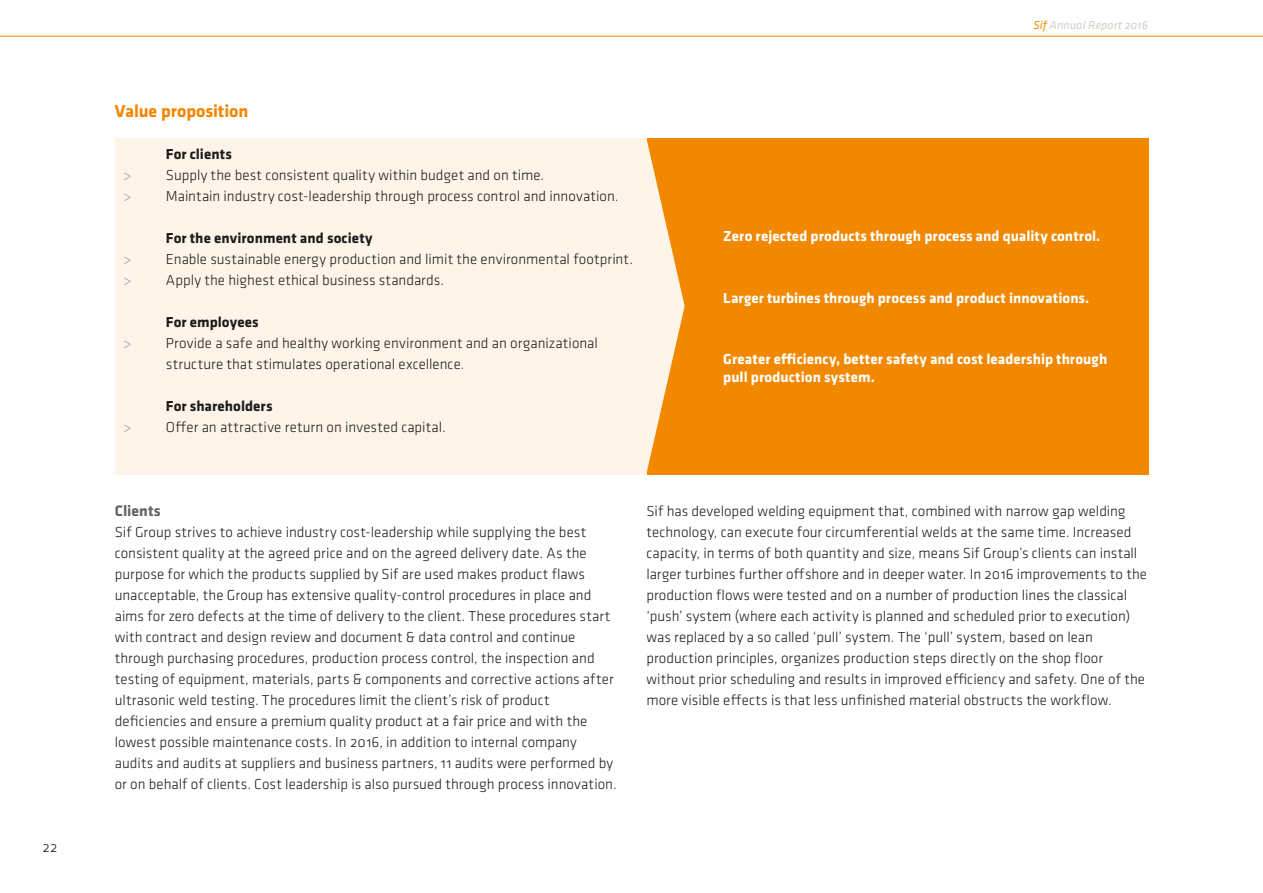
<style>
.page{position:relative;width:1263px;height:893px;background:#fff}
.page>*{position:absolute;margin:0;border:0;box-sizing:border-box;transform-origin:0 0}
.t1{font:700 18px "Klavika";letter-spacing:-.005em;color:#f18800}
.t2{font:700 15.75px "Klavika";color:#646463}
.t3{font:300 15px/21px "Klavika";letter-spacing:.005em;color:#1d1d1b}
.t4{font:700 15px/18px "Klavika";letter-spacing:.005em;color:#fff}
.t5{font:700 15px "Klavika";color:#1d1d1b}
.t6{font:italic 12px "Klavika";letter-spacing:.01em;color:#cbd0c4}
.s1{color:#f18800}
.s2{font-weight:700}
.s3{color:#9d9d9d}
</style>
<div class="page">
<hr style="left:0;top:36px;width:1263px;height:1px;background:#f18800">
<div style="left:115px;top:138px;width:545px;height:336px;background:#fff4e9"></div>
<div style="left:647px;top:138px;width:501px;height:336px;background:#f18800"></div>
<svg style="left:647px;top:141px;width:38px;height:330px"></svg>
<p class="t3" style="left:42px;top:836px;width:17px">22</p>
<p class="t6" style="left:1033px;top:18px;width:116px"><span class="s1">Sif</span> Annual Report 2016</p>
<p class="t1" style="left:115px;top:98px;width:135px">Value proposition</p>
<p class="t3" style="left:123px;top:143px;width:497px;text-indent:43px"><span class="s2">For clients<br></span><span class="s3">&gt;</span> Supply the best consistent quality within budget and on time.<br><span class="s3">&gt;</span> Maintain industry cost-leadership through process control and innovation.</p>
<p class="t3" style="left:123px;top:227px;width:511px;text-indent:43px"><span class="s2">For the environment and society<br></span><span class="s3">&gt;</span> Enable sustainable energy production and limit the environmental footprint. <span class="s3">&gt;</span> Apply the highest ethical business standards.</p>
<p class="t5" style="left:166px;top:311px;width:94px">For employees</p>
<p class="t3" style="left:123px;top:332px;width:476px"><span class="s3">&gt;</span> Provide a safe and healthy working environment and an organizational</p>
<p class="t3" style="left:166px;top:353px;width:300px">structure that stimulates operational excellence.</p>
<p class="t3" style="left:123px;top:395px;width:324px;text-indent:43px"><span class="s2">For shareholders<br></span><span class="s3">&gt;</span> Offer an attractive return on invested capital.</p>
<p class="t4" style="left:723px;top:226px;width:379px">Zero rejected products through process and quality control.</p>
<p class="t4" style="left:723px;top:288px;width:368px">Larger turbines through process and product innovations.</p>
<p class="t4" style="left:723px;top:349px;width:385px">Greater efficiency, better safety and cost leadership through pull production system.</p>
<p class="t2" style="left:115px;top:499px;width:47px">Clients</p>
<p class="t3" style="left:115px;top:521px;width:503px">Sif Group strives to achieve industry cost-leadership while supplying the best consistent quality at the agreed price and on the agreed delivery date. As the purpose for which the products supplied by Sif are used makes product flaws unacceptable, the Group has extensive quality-control procedures in place and aims for zero defects at the time of delivery to the client. These procedures start with contract and design review and document &amp; data control and continue through purchasing procedures, production process control, the inspection and testing of equipment, materials, parts &amp; components and corrective actions after ultrasonic weld testing. The procedures limit the client’s risk of product deficiencies and ensure a premium quality product at a fair price and with the lowest possible maintenance costs. In 2016, in addition to internal company audits and audits at suppliers and business partners, 11 audits were performed by or on behalf of clients. Cost leadership is also pursued through process innovation.</p>
<p class="t3" style="left:646px;top:500px;width:502px">Sif has developed welding equipment that, combined with narrow gap welding technology, can execute four circumferential welds at the same time. Increased capacity, in terms of both quantity and size, means Sif Group’s clients can install larger turbines further offshore and in deeper water. In 2016 improvements to the production flows were tested and on a number of production lines the classical ‘push’ system (where each activity is planned and scheduled prior to execution) was replaced by a so called ‘pull’ system. The ‘pull’ system, based on lean production principles, organizes production steps directly on the shop floor without prior scheduling and results in improved efficiency and safety. One of the more visible effects is that less unfinished material obstructs the workflow.</p>
</div>
